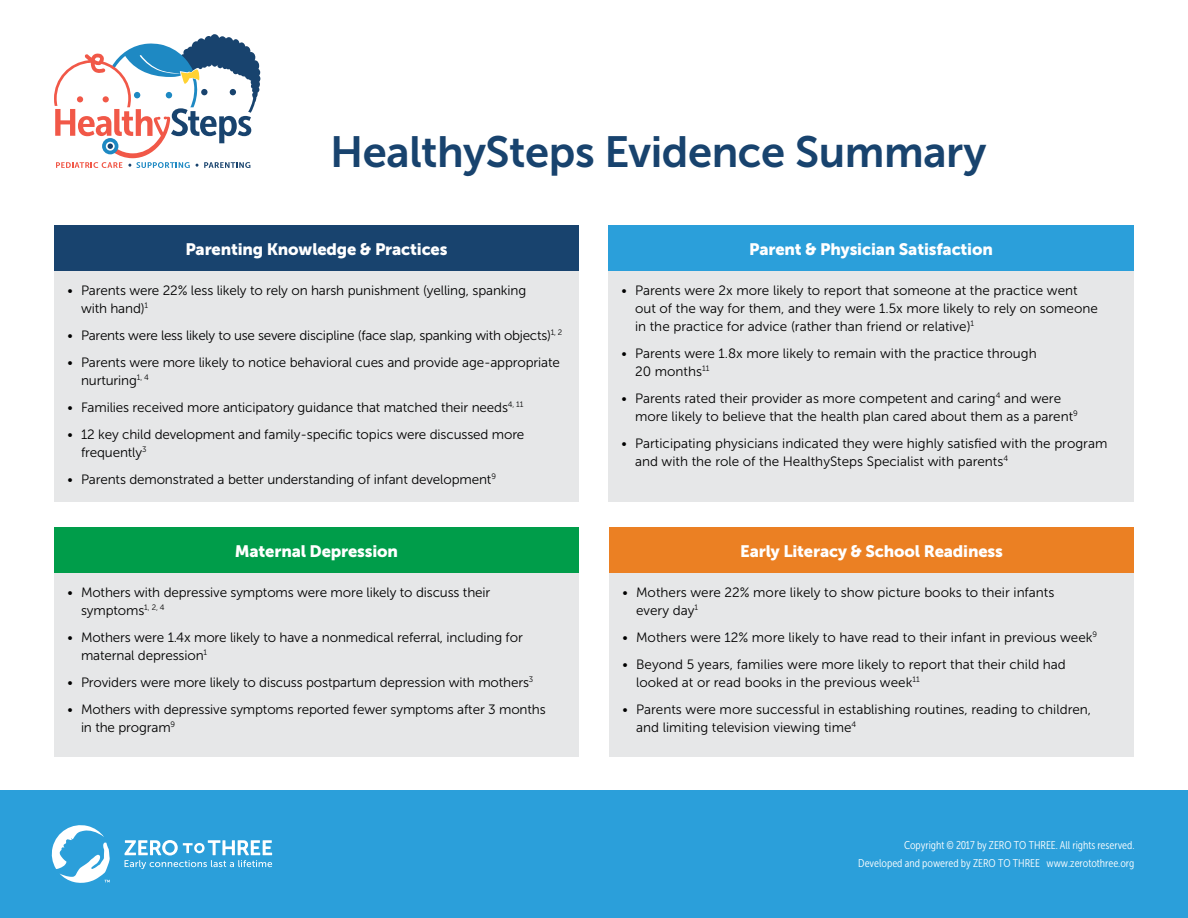
<style>
.page{position:relative;width:1188px;height:918px;background:#fff}
.page>*{position:absolute;margin:0;border:0;box-sizing:border-box;transform-origin:0 0}
.t1{font:43.5px "Museo Sans 700";letter-spacing:-.01em;color:#18436e}
.t2{font:16.5px "Museo Sans 900";letter-spacing:-.01em;color:#fff}
.t3{font:13.5px/18px "Museo Sans 300";letter-spacing:-.005em;color:#000}
.t4{font:11.25px/18px "Museo Sans Cond 300";color:#fff;text-align:right}
</style>
<div class="page">
<div style="left:0;top:790px;width:1188px;height:128px;background:#2b9fda"></div>
<div style="left:609px;top:573px;width:525px;height:184px;background:#e6e7e8"></div>
<div style="left:609px;top:528px;width:525px;height:45px;background:#eb8023"></div>
<div style="left:608px;top:271px;width:526px;height:231px;background:#e6e7e8"></div>
<div style="left:608px;top:226px;width:526px;height:45px;background:#2b9fda"></div>
<div style="left:54px;top:271px;width:525px;height:231px;background:#e6e7e8"></div>
<div style="left:54px;top:226px;width:525px;height:45px;background:#18436e"></div>
<svg style="left:54px;top:34px;width:206px;height:134px"></svg>
<div style="left:54px;top:573px;width:525px;height:184px;background:#e6e7e8"></div>
<div style="left:54px;top:528px;width:525px;height:45px;background:#009d4a"></div>
<svg style="left:125px;top:840px;width:147px;height:29px"></svg>
<svg style="left:52px;top:825px;width:58px;height:58px"></svg>
<h1 class="t1" style="left:330px;top:128px;width:658px">HealthySteps Evidence Summary</h1>
<p class="t2" style="left:185px;top:239px;width:264px">Parenting Knowledge &amp; Practices</p>
<p class="t3" style="left:81px;top:281px;width:447px;text-indent:-14px">• Parents were 22% less likely to rely on harsh punishment (yelling, spanking with hand)<sup>1</sup></p>
<p class="t3" style="left:68px;top:326px;width:496px">• Parents were less likely to use severe discipline (face slap, spanking with objects)<sup>1,</sup> <sup>2</sup></p>
<p class="t3" style="left:81px;top:353px;width:480px;text-indent:-14px">• Parents were more likely to notice behavioral cues and provide age-appropriate nurturing<sup>1,</sup> <sup>4</sup></p>
<p class="t3" style="left:68px;top:398px;width:458px">• Families received more anticipatory guidance that matched their needs<sup>4,</sup> <sup>11</sup></p>
<p class="t3" style="left:81px;top:425px;width:445px;text-indent:-14px">• 12 key child development and family-specific topics were discussed more frequently<sup>3</sup></p>
<p class="t3" style="left:68px;top:470px;width:430px">• Parents demonstrated a better understanding of infant development<sup>9</sup></p>
<p class="t2" style="left:235px;top:542px;width:165px">Maternal Depression</p>
<p class="t3" style="left:81px;top:583px;width:411px;text-indent:-14px">• Mothers with depressive symptoms were more likely to discuss their symptoms<sup>1,</sup> <sup>2,</sup> <sup>4</sup></p>
<p class="t3" style="left:81px;top:628px;width:443px;text-indent:-14px">• Mothers were 1.4x more likely to have a nonmedical referral, including for maternal depression<sup>1</sup></p>
<p class="t3" style="left:68px;top:673px;width:467px">• Providers were more likely to discuss postpartum depression with mothers<sup>3</sup></p>
<p class="t3" style="left:81px;top:700px;width:466px;text-indent:-14px">• Mothers with depressive symptoms reported fewer symptoms after 3 months in the program<sup>9</sup></p>
<p class="t2" style="left:749px;top:239px;width:245px">Parent &amp; Physician Satisfaction</p>
<p class="t3" style="left:635px;top:281px;width:464px;text-indent:-14px">• Parents were 2x more likely to report that someone at the practice went out of the way for them, and they were 1.5x more likely to rely on someone in the practice for advice (rather than friend or relative)<sup>1</sup></p>
<p class="t3" style="left:635px;top:344px;width:403px;text-indent:-14px">• Parents were 1.8x more likely to remain with the practice through<br>20 months<sup>11</sup></p>
<p class="t3" style="left:635px;top:389px;width:444px;text-indent:-13px">• Parents rated their provider as more competent and caring<sup>4</sup> and were more likely to believe that the health plan cared about them as a parent<sup>9</sup></p>
<p class="t3" style="left:635px;top:434px;width:474px;text-indent:-14px">• Participating physicians indicated they were highly satisfied with the program and with the role of the HealthySteps Specialist with parents<sup>4</sup></p>
<p class="t2" style="left:740px;top:542px;width:264px">Early Literacy &amp; School Readiness</p>
<p class="t3" style="left:636px;top:583px;width:420px;text-indent:-14px">• Mothers were 22% more likely to show picture books to their infants every day<sup>1</sup></p>
<p class="t3" style="left:623px;top:628px;width:476px">• Mothers were 12% more likely to have read to their infant in previous week<sup>9</sup></p>
<p class="t3" style="left:636px;top:655px;width:431px;text-indent:-14px">• Beyond 5 years, families were more likely to report that their child had looked at or read books in the previous week<sup>11</sup></p>
<p class="t3" style="left:636px;top:700px;width:457px;text-indent:-14px">• Parents were more successful in establishing routines, reading to children, and limiting television viewing time<sup>4</sup></p>
<p class="t4" style="left:858px;top:836px;width:278px">Copyright © 2017 by ZERO TO THREE. All rights reserved.<br>Developed and powered by ZERO TO THREE www.zerotothree.org</p>
</div>
